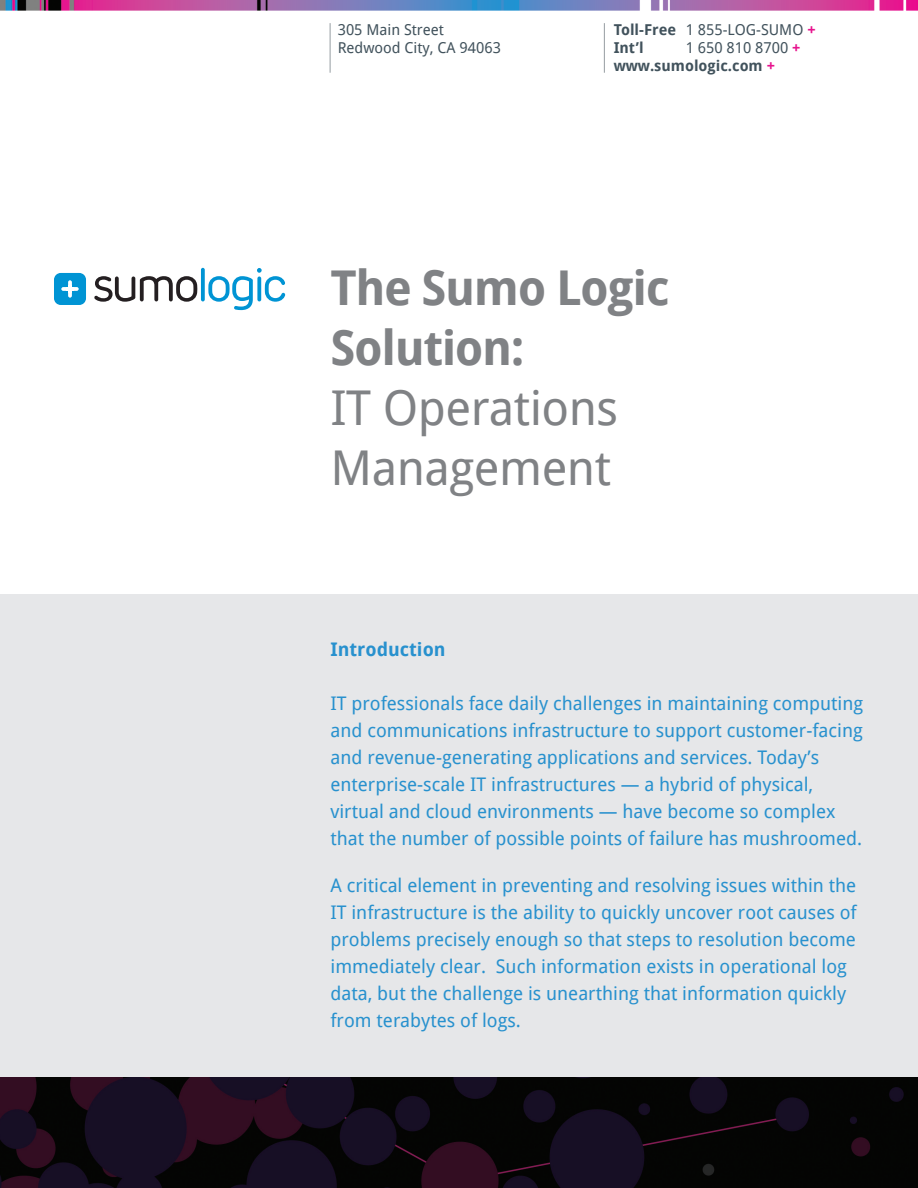
<style>
.page{position:relative;width:918px;height:1188px;background:#fff}
.page>*{position:absolute;margin:0;border:0;box-sizing:border-box;transform-origin:0 0}
.Cover_Title{font:48px/60px "Droid Sans";letter-spacing:-.01em;color:#808285}
.Introduction_Copy{font:18.75px/27px "Droid Sans";color:#2891ce}
.Introduction_Title{font:700 18.75px "Droid Sans";color:#2891ce}
.t1{font:15px "Droid Sans";color:#41525c}
.t2{font:700 15px "Droid Sans";color:#41525c}
.s1{font-weight:700}
.s2{font-weight:700;color:#e7148e}
.s3{color:#e7148e}
</style>
<div class="page">
<img style="left:0;top:0;width:918px;height:11px">
<hr style="left:604px;top:23px;width:1px;height:50px;background:#959ca1">
<hr style="left:330px;top:23px;width:1px;height:50px;background:#959ca1">
<div style="left:0;top:594px;width:918px;height:484px;background:#e6e7e9"></div>
<img style="left:0;top:1078px;width:918px;height:110px">
<div style="left:54px;top:273px;width:32px;height:32px;background:#0094d4;border-radius:7px"></div>
<svg style="left:94px;top:276px;width:103px;height:26px"></svg>
<svg style="left:201px;top:268px;width:4px;height:33px"></svg>
<svg style="left:208px;top:268px;width:77px;height:42px"></svg>
<svg style="left:61px;top:280px;width:18px;height:18px"></svg>
<p class="t1" style="left:338px;top:20px;width:108px">305 Main Street</p>
<p class="t1" style="left:338px;top:38px;width:165px">Redwood City, CA 94063</p>
<p class="t1" style="left:614px;top:20px;width:203px"><span class="s1">Toll-Free</span> 1 855-LOG-SUMO <span class="s2">+</span></p>
<p class="t2" style="left:614px;top:38px;width:31px">Int’l</p>
<p class="t1" style="left:686px;top:38px;width:116px">1 650 810 8700 <span class="s2">+</span></p>
<p class="t2" style="left:614px;top:56px;width:163px">www.sumologic.com <span class="s3">+</span></p>
<p class="Cover_Title" style="left:330px;top:258px;width:341px"><span class="s1">The Sumo Logic<br>Solution:<br></span>IT Operations<br>Management</p>
<p class="Introduction_Title" style="left:330px;top:637px;width:117px">Introduction</p>
<p class="Introduction_Copy" style="left:330px;top:690px;width:534px">IT professionals face daily challenges in maintaining computing and communications infrastructure to support customer-facing and revenue-generating applications and services. Today’s enterprise-scale IT infrastructures — a hybrid of physical, virtual and cloud environments — have become so complex that the number of possible points of failure has mushroomed.</p>
<p class="Introduction_Copy" style="left:330px;top:872px;width:528px">A critical element in preventing and resolving issues within the IT infrastructure is the ability to quickly uncover root causes of problems precisely enough so that steps to resolution become immediately clear. Such information exists in operational log data, but the challenge is unearthing that information quickly from terabytes of logs.</p>
</div>
